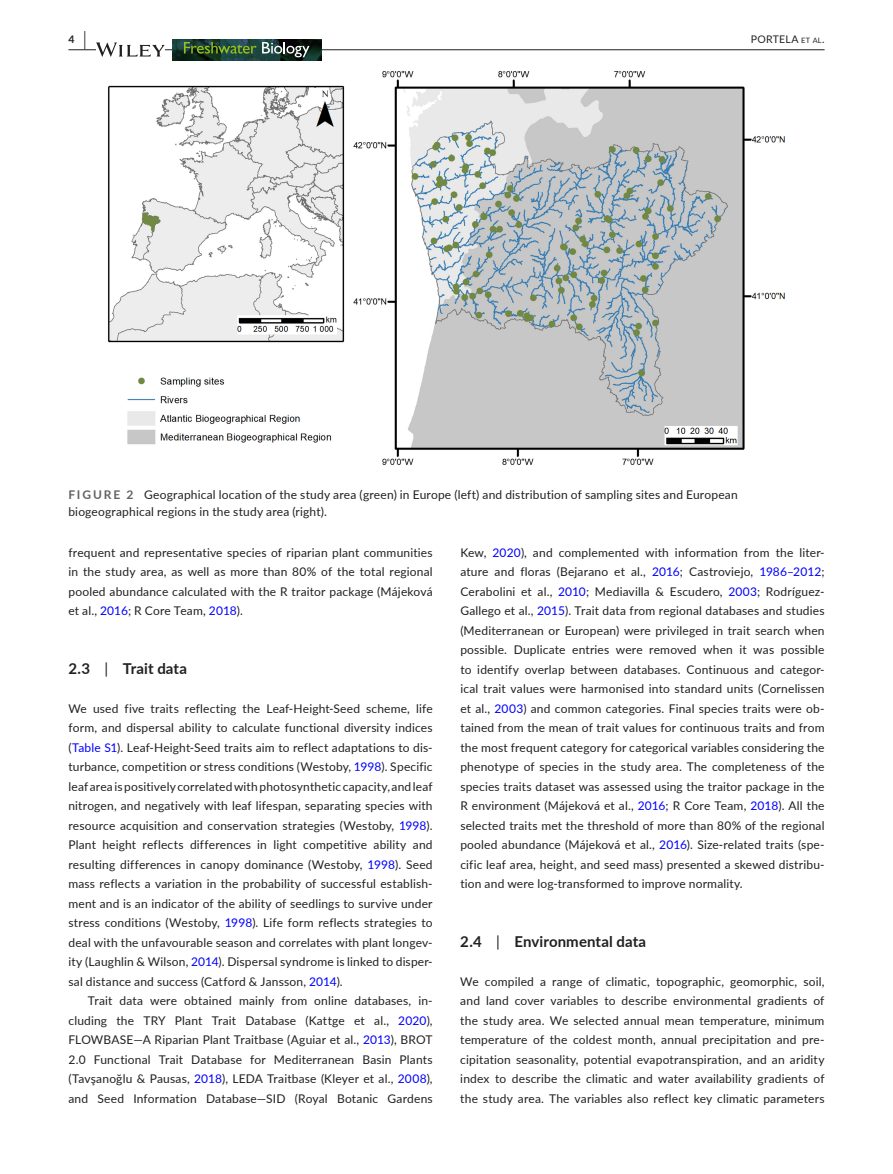
<style>
.page{position:relative;width:893px;height:1174px;background:#fff}
.page>*{position:absolute;margin:0;border:0;box-sizing:border-box;transform-origin:0 0}
.t1{font:700 15px "Lato";letter-spacing:.005em;color:#231f20}
.t2{font:12px/19.5px "Lato";letter-spacing:.015em;color:#231f20;text-align:justify}
.t3{font:10.5px "Lato";letter-spacing:.02em;color:#231f20}
.t4{font:700 10.5px "Lato";color:#231f20}
.s1{font-size:19.5px}
.s2{font-size:7.35px}
.s3{font-weight:700;color:#636366}
.s4{color:#00f}
.s5{font-weight:400}
</style>
<div class="page">
<hr style="left:68px;top:49px;width:756px;height:1px;background:#231f20">
<svg style="left:96px;top:42px;width:69px;height:15px"></svg>
<img style="left:172px;top:39px;width:149px;height:21px">
<svg style="left:184px;top:42px;width:126px;height:15px;background:#415e43"></svg>
<img style="left:108px;top:71px;width:677px;height:394px">
<p class="t4" style="left:68px;top:31px;width:19px">4 <span class="s1">|</span></p>
<p class="t3" style="left:751px;top:31px;width:75px">PORTELA <span class="s2">et al</span>.</p>
<p class="t2" style="left:68px;top:486px;width:671px;line-height:16.5px"><span class="s3">FIGURE 2</span> Geographical location of the study area (green) in Europe (left) and distribution of sampling sites and European biogeographical regions in the study area (right).</p>
<p class="t2" style="left:68px;top:542px;width:366px">frequent and representative species of riparian plant communities in the study area, as well as more than 80% of the total regional pooled abundance calculated with the R traitor package (Májeková et al., <span class="s4">2016</span>; R Core Team, <span class="s4">2018</span>).</p>
<p class="t1" style="left:68px;top:657px;width:120px">2.3 <span class="s5">|</span> Trait data</p>
<p class="t2" style="left:68px;top:698px;width:366px">We used five traits reflecting the Leaf-Height-Seed scheme, life form, and dispersal ability to calculate functional diversity indices (<span class="s4">Table S1</span>). Leaf-Height-Seed traits aim to reflect adaptations to dis&shy;turbance, competition or stress conditions (Westoby, <span class="s4">1998</span>). Specific leaf area is positively correlated with photosynthetic capacity, and leaf nitrogen, and negatively with leaf lifespan, separating species with resource acquisition and conservation strategies (Westoby, <span class="s4">1998</span>).<br>Plant height reflects differences in light competitive ability and resulting differences in canopy dominance (Westoby, <span class="s4">1998</span>). Seed mass reflects a variation in the probability of successful establish&shy;ment and is an indicator of the ability of seedlings to survive under stress conditions (Westoby, <span class="s4">1998</span>). Life form reflects strategies to deal with the unfavourable season and correlates with plant longev&shy;ity (Laughlin &amp; Wilson, <span class="s4">2014</span>). Dispersal syndrome is linked to disper&shy;sal distance and success (Catford &amp; Jansson, <span class="s4">2014</span>).</p>
<p class="t2" style="left:68px;top:990px;width:366px;text-indent:20px">Trait data were obtained mainly from online databases, in&shy;cluding the TRY Plant Trait Database (Kattge et al., <span class="s4">2020</span>), FLOWBASE—A Riparian Plant Traitbase (Aguiar et al., <span class="s4">2013</span>), BROT 2.0 Functional Trait Database for Mediterranean Basin Plants (Tavşanoğlu &amp; Pausas, <span class="s4">2018</span>), LEDA Traitbase (Kleyer et al., <span class="s4">2008</span>), and Seed Information Database—SID (Royal Botanic Gardens</p>
<p class="t2" style="left:460px;top:542px;width:366px">Kew, <span class="s4">2020</span>), and complemented with information from the liter&shy;ature and floras (Bejarano et al., <span class="s4">2016</span>; Castroviejo, <span class="s4">1986–2012</span>; Cerabolini et al., <span class="s4">2010</span>; Mediavilla &amp; Escudero, <span class="s4">2003</span>; Rodríguez-Gallego et al., <span class="s4">2015</span>). Trait data from regional databases and studies (Mediterranean or European) were privileged in trait search when possible. Duplicate entries were removed when it was possible to identify overlap between databases. Continuous and categor&shy;ical trait values were harmonised into standard units (Cornelissen et al., <span class="s4">2003</span>) and common categories. Final species traits were ob&shy;tained from the mean of trait values for continuous traits and from the most frequent category for categorical variables considering the phenotype of species in the study area. The completeness of the species traits dataset was assessed using the traitor package in the R environment (Májeková et al., <span class="s4">2016</span>; R Core Team, <span class="s4">2018</span>). All the selected traits met the threshold of more than 80% of the regional pooled abundance (Májeková et al., <span class="s4">2016</span>). Size-related traits (spe&shy;cific leaf area, height, and seed mass) presented a skewed distribu&shy;tion and were log-transformed to improve normality.</p>
<p class="t1" style="left:460px;top:930px;width:187px">2.4 <span class="s5">|</span> Environmental data</p>
<p class="t2" style="left:460px;top:971px;width:366px">We compiled a range of climatic, topographic, geomorphic, soil, and land cover variables to describe environmental gradients of the study area. We selected annual mean temperature, minimum temperature of the coldest month, annual precipitation and pre&shy;cipitation seasonality, potential evapotranspiration, and an aridity index to describe the climatic and water availability gradients of the study area. The variables also reflect key climatic parameters</p>
</div>
